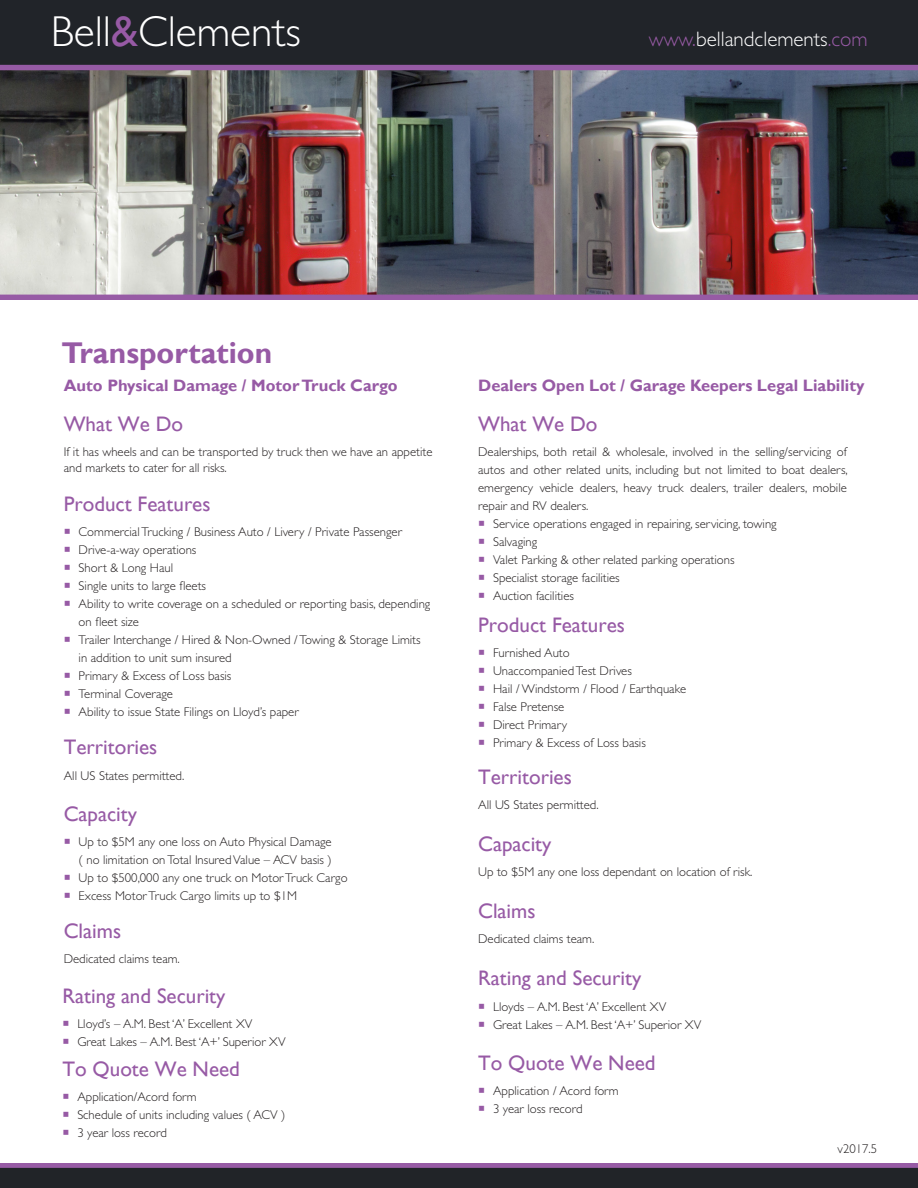
<style>
.page{position:relative;width:918px;height:1188px;background:#fff}
.page>*{position:absolute;margin:0;border:0;box-sizing:border-box;transform-origin:0 0}
.t1{font:300 43.5px "Gill Sans";color:#fff}
.t2{font:700 30px "Gill Sans";color:#975aa5}
.t3{font:21px "Gill Sans";color:#975aa5}
.t4{font:300 21px "Gill Sans";color:#fff}
.t5{font:700 16.5px "Gill Sans";color:#975aa5}
.t6{font:300 12.75px/18px "Gill Sans";color:#231f20}
.s1{font-weight:400;color:#975aa5}
.s2{color:#975aa5}
</style>
<div class="page">
<img style="left:0;top:0;width:918px;height:299px">
<img style="left:0;top:1164px;width:918px;height:24px">
<p class="t1" style="left:51px;top:7px;width:252px">Bell<span class="s1">&amp;</span>Clements</p>
<p class="t2" style="left:62px;top:335px;width:212px">Transportation</p>
<p class="t4" style="left:649px;top:27px;width:220px"><span class="s2">www.</span>bellandclements<span class="s2">.com</span></p>
<p class="t5" style="left:64px;top:376px;width:335px">Auto Physical Damage / Motor Truck Cargo</p>
<p class="t5" style="left:478px;top:376px;width:388px">Dealers Open Lot / Garage Keepers Legal Liability</p>
<p class="t3" style="left:64px;top:412px;width:121px">What We Do</p>
<p class="t6" style="left:64px;top:445px;width:370px;line-height:15.3px">If it has wheels and can be transported by truck then we have an appetite and markets to cater for all risks.</p>
<p class="t3" style="left:64px;top:492px;width:148px">Product Features</p>
<p class="t6" style="left:79px;top:523px;width:325px">Commercial Trucking / Business Auto / Livery / Private Passenger</p>
<p class="t6" style="left:79px;top:541px;width:119px">Drive-a-way operations</p>
<p class="t6" style="left:79px;top:559px;width:96px">Short &amp; Long Haul</p>
<p class="t6" style="left:79px;top:577px;width:129px">Single units to large fleets</p>
<p class="t6" style="left:79px;top:595px;width:353px">Ability to write coverage on a scheduled or reporting basis, depending on fleet size</p>
<p class="t6" style="left:79px;top:631px;width:344px">Trailer Interchange / Hired &amp; Non-Owned / Towing &amp; Storage Limits in addition to unit sum insured</p>
<p class="t6" style="left:79px;top:667px;width:154px">Primary &amp; Excess of Loss basis</p>
<p class="t6" style="left:79px;top:685px;width:96px">Terminal Coverage</p>
<p class="t6" style="left:79px;top:703px;width:221px">Ability to issue State Filings on Lloyd’s paper</p>
<p class="t3" style="left:64px;top:735px;width:95px">Territories</p>
<p class="t6" style="left:64px;top:767px;width:122px">All US States permitted.</p>
<p class="t3" style="left:64px;top:802px;width:75px">Capacity</p>
<p class="t6" style="left:79px;top:833px;width:255px">Up to $5M any one loss on Auto Physical Damage ( no limitation on Total Insured Value – ACV basis )</p>
<p class="t6" style="left:79px;top:869px;width:270px">Up to $500,000 any one truck on Motor Truck Cargo</p>
<p class="t6" style="left:79px;top:887px;width:220px">Excess Motor Truck Cargo limits up to $1M</p>
<p class="t3" style="left:64px;top:919px;width:59px">Claims</p>
<p class="t6" style="left:64px;top:950px;width:118px">Dedicated claims team.</p>
<p class="t3" style="left:62px;top:984px;width:165px">Rating and Security</p>
<p class="t6" style="left:77px;top:1015px;width:177px">Lloyd’s – A.M. Best ‘A’ Excellent XV</p>
<p class="t6" style="left:77px;top:1033px;width:210px">Great Lakes – A.M. Best ‘A+’ Superior XV</p>
<p class="t3" style="left:62px;top:1057px;width:179px">To Quote We Need</p>
<p class="t6" style="left:77px;top:1088px;width:121px">Application/Acord form</p>
<p class="t6" style="left:77px;top:1106px;width:210px">Schedule of units including values ( ACV )</p>
<p class="t6" style="left:77px;top:1124px;width:91px">3 year loss record</p>
<p class="t3" style="left:478px;top:412px;width:121px">What We Do</p>
<p class="t6" style="left:478px;top:443px;width:371px;text-align:justify">Dealerships, both retail &amp; wholesale, involved in the selling/servicing of autos and other related units, including but not limited to boat dealers, emergency vehicle dealers, heavy truck dealers, trailer dealers, mobile repair and RV dealers.</p>
<p class="t6" style="left:493px;top:515px;width:285px">Service operations engaged in repairing, servicing, towing</p>
<p class="t6" style="left:493px;top:533px;width:46px">Salvaging</p>
<p class="t6" style="left:493px;top:551px;width:243px">Valet Parking &amp; other related parking operations</p>
<p class="t6" style="left:493px;top:569px;width:128px">Specialist storage facilities</p>
<p class="t6" style="left:493px;top:587px;width:82px">Auction facilities</p>
<p class="t3" style="left:478px;top:613px;width:148px">Product Features</p>
<p class="t6" style="left:493px;top:644px;width:78px">Furnished Auto</p>
<p class="t6" style="left:493px;top:662px;width:140px">Unaccompanied Test Drives</p>
<p class="t6" style="left:493px;top:680px;width:195px">Hail / Windstorm / Flood / Earthquake</p>
<p class="t6" style="left:493px;top:698px;width:73px">False Pretense</p>
<p class="t6" style="left:493px;top:716px;width:76px">Direct Primary</p>
<p class="t6" style="left:493px;top:734px;width:154px">Primary &amp; Excess of Loss basis</p>
<p class="t3" style="left:478px;top:764px;width:95px">Territories</p>
<p class="t6" style="left:478px;top:796px;width:122px">All US States permitted.</p>
<p class="t3" style="left:478px;top:831px;width:75px">Capacity</p>
<p class="t6" style="left:478px;top:863px;width:276px">Up to $5M any one loss dependant on location of risk.</p>
<p class="t3" style="left:478px;top:899px;width:59px">Claims</p>
<p class="t6" style="left:478px;top:930px;width:118px">Dedicated claims team.</p>
<p class="t3" style="left:478px;top:966px;width:165px">Rating and Security</p>
<p class="t6" style="left:493px;top:998px;width:175px">Lloyds – A.M. Best ‘A’ Excellent XV</p>
<p class="t6" style="left:493px;top:1016px;width:210px">Great Lakes – A.M. Best ‘A+’ Superior XV</p>
<p class="t3" style="left:478px;top:1050px;width:179px">To Quote We Need</p>
<p class="t6" style="left:493px;top:1082px;width:127px">Application / Acord form</p>
<p class="t6" style="left:493px;top:1100px;width:91px">3 year loss record</p>
<p class="t6" style="left:838px;top:1140px;width:41px">v2017.5</p>
</div>
